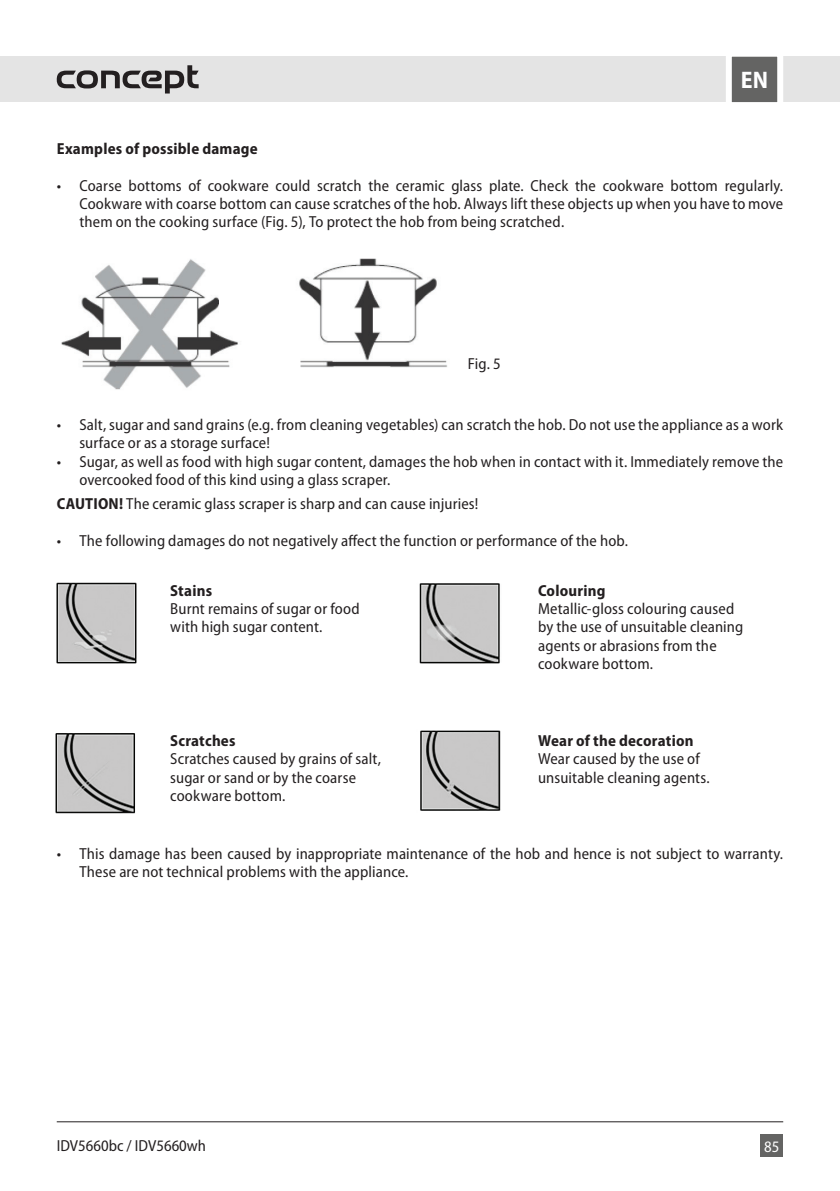
<style>
.page{position:relative;width:840px;height:1191px;background:#fff}
.page>*{position:absolute;margin:0;border:0;box-sizing:border-box;transform-origin:0 0}
.t1{font:700 semi-condensed 24px "Myriad Pro";color:#fff}
.t2{font:semi-condensed 16px/18.4px "Myriad Pro";letter-spacing:.01em;color:#231f20}
.t3{font:700 semi-condensed 16px "Myriad Pro";letter-spacing:.015em;color:#231f20}
.t4{font:semi-condensed 16px "Myriad Pro";color:#fff}
.s1{font-weight:700}
</style>
<div class="page">
<div style="left:0;top:57px;width:839px;height:45px;background:#e4e4e4"></div>
<div style="left:760px;top:1134px;width:22px;height:23px;background:#646463"></div>
<svg style="left:722px;top:56px;width:63px;height:47px;background:#909090"></svg>
<hr style="left:57px;top:1121px;width:725px;height:1px;background:#231f20">
<svg style="left:57px;top:65px;width:141px;height:28px"></svg>
<img style="left:55px;top:582px;width:446px;height:232px">
<img style="left:61px;top:258px;width:386px;height:132px">
<h1 class="t1" style="left:740px;top:67px;width:29px">EN</h1>
<p class="t3" style="left:57px;top:139px;width:202px">Examples of possible damage</p>
<p class="t2" style="left:79px;top:176px;width:705px;text-align:justify;text-indent:-23px">• Coarse bottoms of cookware could scratch the ceramic glass plate. Check the cookware bottom regularly.<br>Cookware with coarse bottom can cause scratches of the hob. Always lift these objects up when you have to move them on the cooking surface (Fig. 5), To protect the hob from being scratched.</p>
<p class="t2" style="left:467px;top:354px;width:35px">Fig. 5</p>
<p class="t2" style="left:79px;top:415px;width:704px;text-indent:-23px">• Salt, sugar and sand grains (e.g. from cleaning vegetables) can scratch the hob. Do not use the appliance as a work surface or as a storage surface!</p>
<p class="t2" style="left:79px;top:452px;width:705px;text-indent:-23px">• Sugar, as well as food with high sugar content, damages the hob when in contact with it. Immediately remove the overcooked food of this kind using a glass scraper.</p>
<p class="t2" style="left:57px;top:495px;width:423px"><span class="s1">CAUTION!</span> The ceramic glass scraper is sharp and can cause injuries!</p>
<p class="t2" style="left:57px;top:532px;width:572px">• The following damages do not negatively affect the function or performance of the hob.</p>
<p class="t3" style="left:170px;top:581px;width:43px">Stains</p>
<p class="t2" style="left:170px;top:600px;width:191px">Burnt remains of sugar or food with high sugar content.</p>
<p class="t3" style="left:170px;top:731px;width:67px">Scratches</p>
<p class="t2" style="left:170px;top:750px;width:212px">Scratches caused by grains of salt, sugar or sand or by the coarse cookware bottom.</p>
<p class="t3" style="left:537px;top:581px;width:69px">Colouring</p>
<p class="t2" style="left:537px;top:600px;width:207px">Metallic-gloss colouring caused by the use of unsuitable cleaning agents or abrasions from the cookware bottom.</p>
<p class="t3" style="left:537px;top:731px;width:157px">Wear of the decoration</p>
<p class="t2" style="left:537px;top:750px;width:173px">Wear caused by the use of unsuitable cleaning agents.</p>
<p class="t2" style="left:79px;top:844px;width:704px;text-indent:-23px">• This damage has been caused by inappropriate maintenance of the hob and hence is not subject to warranty.<br>These are not technical problems with the appliance.</p>
<p class="t2" style="left:57px;top:1136px;width:151px">IDV5660bc / IDV5660wh</p>
<p class="t4" style="left:763px;top:1138px;width:17px">85</p>
</div>
